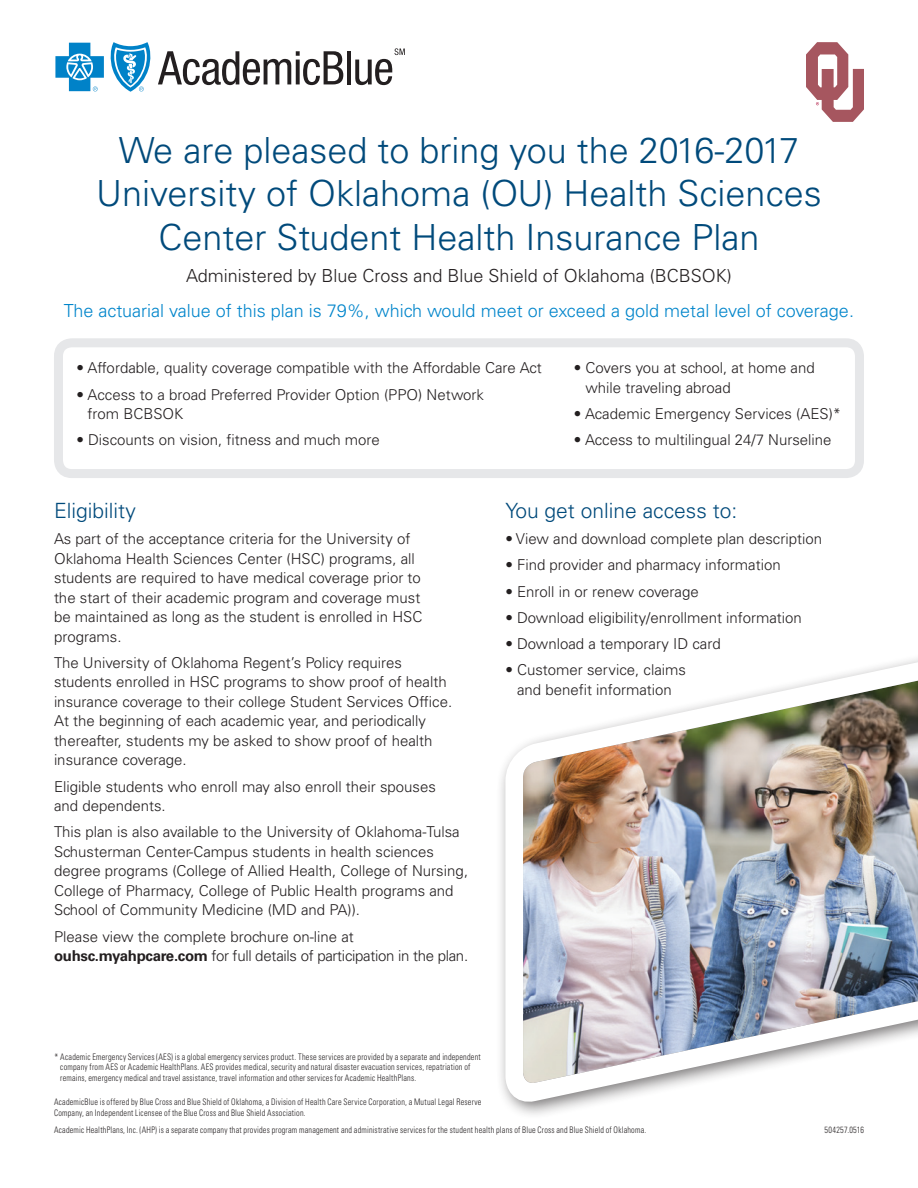
<style>
.page{position:relative;width:918px;height:1188px;background:#fff}
.page>*{position:absolute;margin:0;border:0;box-sizing:border-box;transform-origin:0 0}
.t1{font:300 36px/43.2px "Univers LT Std";color:#004a7b;text-align:center}
.t2{font:300 21px "Univers LT Std";color:#004a7b}
.t3{font:300 18px "Univers LT Std";color:#0085cb}
.t4{font:300 18px "Univers LT Std";color:#231f20}
.t5{font:300 15px/19.5px "Univers LT Std";color:#231f20}
.t6{font:300 15px/19.5px "Univers LT Std";letter-spacing:-.02em;color:#231f20}
.t7{font:300 condensed 9px/10.8px "Univers LT Std";letter-spacing:.025em;color:#231f20;scale:.9 1}
.s1{font-weight:700}
.s2{font-stretch:normal}
</style>
<div class="page">
<img style="left:500px;top:658px;width:418px;height:457px">
<div style="left:54px;top:338px;width:810px;height:140px;border:9px solid #e6e7e9;border-radius:14px"></div>
<svg style="left:158px;top:51px;width:185px;height:34px"></svg>
<hr style="left:347px;top:51px;width:4px;height:33px;background:#231f20">
<svg style="left:355px;top:48px;width:50px;height:37px"></svg>
<svg style="left:55px;top:43px;width:49px;height:48px"></svg>
<svg style="left:110px;top:42px;width:41px;height:50px"></svg>
<svg style="left:806px;top:42px;width:58px;height:80px"></svg>
<h1 class="t1" style="left:96px;top:129px;width:727px">We are pleased to bring you the 2016-2017<br>University of Oklahoma (OU) Health Sciences<br>Center Student Health Insurance Plan</h1>
<p class="t4" style="left:186px;top:265px;width:547px">Administered by Blue Cross and Blue Shield of Oklahoma (BCBSOK)</p>
<p class="t3" style="left:64px;top:300px;width:792px">The actuarial value of this plan is 79%, which would meet or exceed a gold metal level of coverage.</p>
<p class="t5" style="left:76px;top:358px;width:467px">• Affordable, quality coverage compatible with the Affordable Care Act</p>
<p class="t5" style="left:88px;top:385px;width:398px;text-indent:-11px">• Access to a broad Preferred Provider Option (PPO) Network from BCBSOK</p>
<p class="t5" style="left:76px;top:430px;width:305px">• Discounts on vision, fitness and much more</p>
<p class="t5" style="left:585px;top:358px;width:231px;text-indent:-12px">• Covers you at school, at home and while traveling abroad</p>
<p class="t5" style="left:574px;top:404px;width:269px">• Academic Emergency Services (AES)*</p>
<p class="t5" style="left:574px;top:430px;width:259px">• Access to multilingual 24/7 Nurseline</p>
<h2 class="t2" style="left:54px;top:498px;width:84px">Eligibility</h2>
<p class="t5" style="left:54px;top:529px;width:370px">As part of the acceptance criteria for the University of Oklahoma Health Sciences Center (HSC) programs, all students are required to have medical coverage prior to the start of their academic program and coverage must be maintained as long as the student is enrolled in HSC programs.</p>
<p class="t5" style="left:54px;top:653px;width:400px">The University of Oklahoma Regent’s Policy requires students enrolled in HSC programs to show proof of health insurance coverage to their college Student Services Office.<br>At the beginning of each academic year, and periodically thereafter, students my be asked to show proof of health insurance coverage.</p>
<p class="t5" style="left:54px;top:777px;width:383px">Eligible students who enroll may also enroll their spouses and dependents.</p>
<p class="t5" style="left:54px;top:822px;width:416px">This plan is also available to the University of Oklahoma-Tulsa Schusterman Center-Campus students in health sciences degree programs (College of Allied Health, College of Nursing, College of Pharmacy, College of Public Health programs and School of Community Medicine (MD and PA)).</p>
<p class="t6" style="left:54px;top:927px;width:416px">Please view the complete brochure on-line at <span class="s1">ouhsc.myahpcare.com</span> for full details of participation in the plan.</p>
<h2 class="t2" style="left:505px;top:498px;width:233px">You get online access to:</h2>
<p class="t5" style="left:505px;top:529px;width:318px">• View and download complete plan description</p>
<p class="t5" style="left:505px;top:555px;width:277px">• Find provider and pharmacy information</p>
<p class="t5" style="left:505px;top:582px;width:195px">• Enroll in or renew coverage</p>
<p class="t5" style="left:505px;top:608px;width:298px">• Download eligibility/enrollment information</p>
<p class="t5" style="left:505px;top:634px;width:217px">• Download a temporary ID card</p>
<p class="t5" style="left:505px;top:660px;width:182px;text-align:center">• Customer service, claims and benefit information</p>
<p class="t7" style="left:60px;top:1051px;width:469px;text-indent:-6px"><span class="s2">*</span> Academic Emergency Services (AES) is a global emergency services product. These services are provided by a separate and independent company from AES or Academic HealthPlans. AES provides medical, security and natural disaster evacuation services, repatriation of remains, emergency medical and travel assistance, travel information and other services for Academic HealthPlans.</p>
<p class="t7" style="left:54px;top:1097px;width:476px">AcademicBlue is offered by Blue Cross and Blue Shield of Oklahoma, a Division of Health Care Service Corporation, a Mutual Legal Reserve<br>Company, an Independent Licensee of the Blue Cross and Blue Shield Association.</p>
<p class="t7" style="left:54px;top:1125px;width:660px">Academic HealthPlans, Inc. (AHP) is a separate company that provides program management and administrative services for the student health plans of Blue Cross and Blue Shield of Oklahoma.</p>
<p class="t7" style="left:825px;top:1125px;width:45px">504257.0516</p>
</div>
